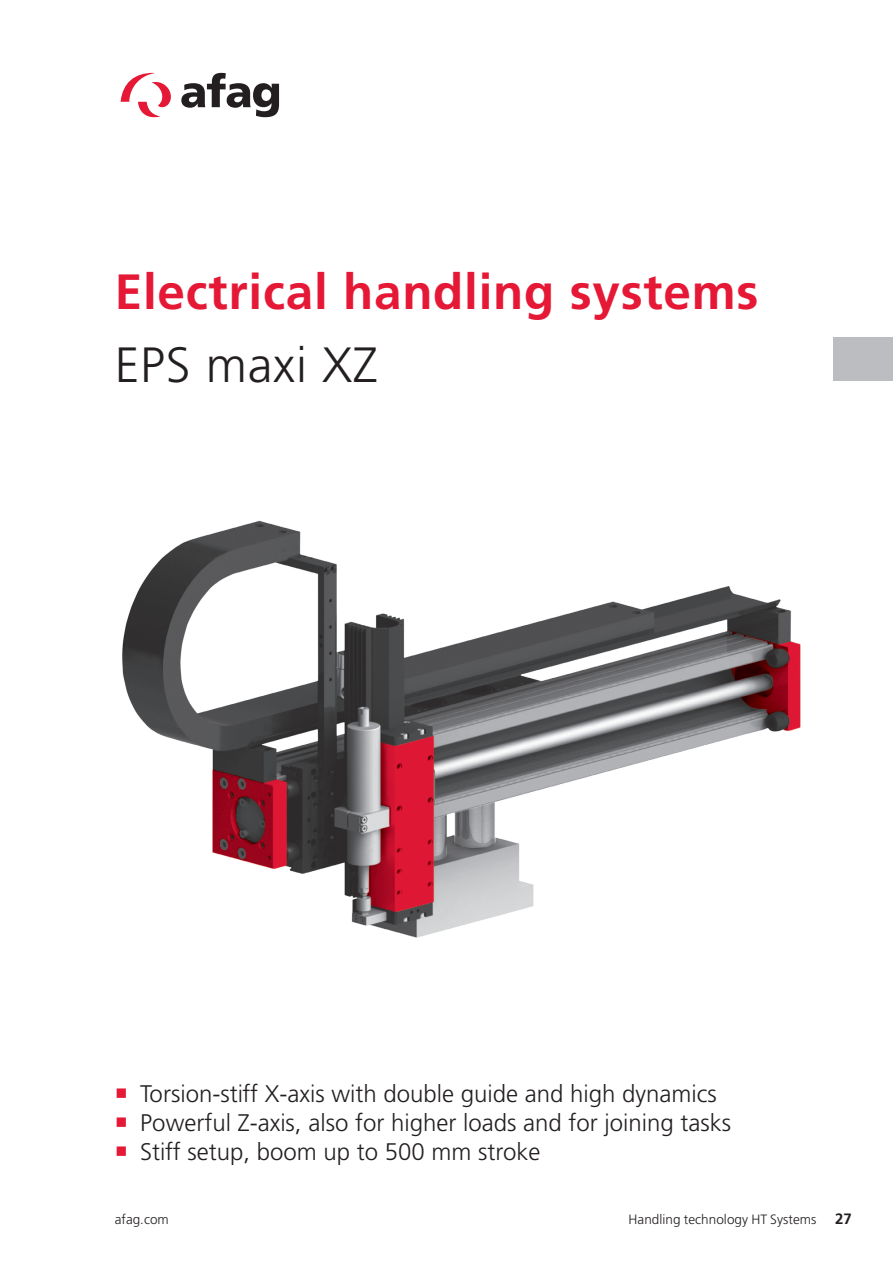
<style>
.page{position:relative;width:893px;height:1263px;background:#fff}
.page>*{position:absolute;margin:0;border:0;box-sizing:border-box;transform-origin:0 0}
.Haupttitel_rot{font:700 49.5px "Frutiger LT Pro";letter-spacing:.015em;color:#e51836}
.Produkttitel{font:300 49.5px "Frutiger LT Pro";letter-spacing:.015em;color:#231f20}
.t1{font:300 24px "Frutiger LT Pro";color:#231f20}
.t2{font:300 13.5px "Frutiger LT Pro";letter-spacing:.005em;color:#231f20}
.s1{font-weight:700;font-size:15px}
</style>
<div class="page">
<img style="left:122px;top:520px;width:679px;height:418px">
<svg style="left:121px;top:72px;width:50px;height:45px"></svg>
<svg style="left:181px;top:73px;width:98px;height:44px"></svg>
<div style="left:833px;top:338px;width:60px;height:43px;background:#bcbdc0"></div>
<p class="Haupttitel_rot" style="left:115px;top:263px;width:645px">Electrical handling systems</p>
<p class="Produkttitel" style="left:115px;top:336px;width:265px">EPS maxi XZ</p>
<p class="t1" style="left:140px;top:1080px;width:578px">Torsion-stiff X-axis with double guide and high dynamics</p>
<p class="t1" style="left:140px;top:1109px;width:592px">Powerful Z-axis, also for higher loads and for joining tasks</p>
<p class="t1" style="left:140px;top:1138px;width:402px">Stiff setup, boom up to 500 mm stroke</p>
<p class="t2" style="left:115px;top:1211px;width:55px">afag.com</p>
<p class="t2" style="left:628px;top:1211px;width:225px">Handling technology HT Systems <span class="s1">27</span></p>
</div>
